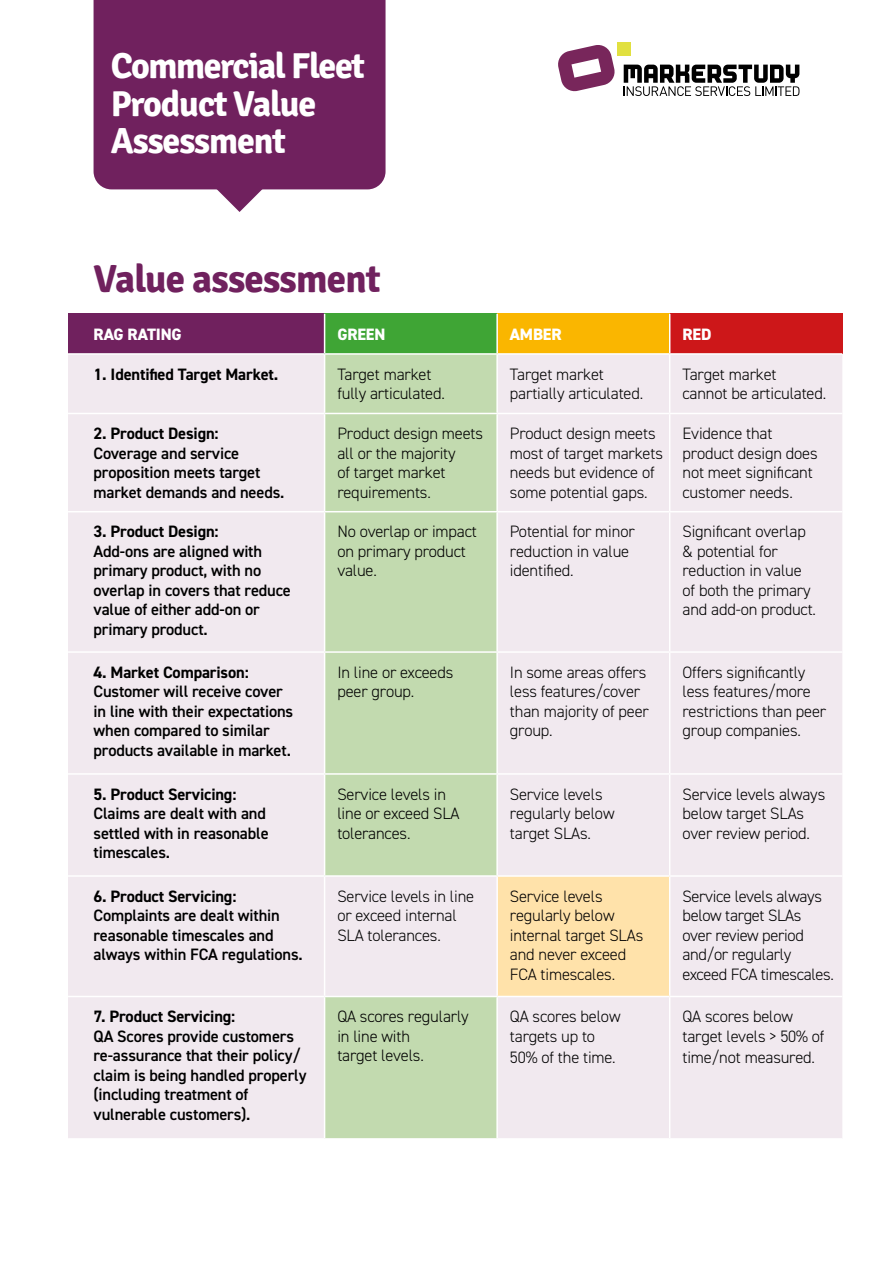
<style>
.page{position:relative;width:893px;height:1263px;background:#fff}
.page>*{position:absolute;margin:0;border:0;box-sizing:border-box;transform-origin:0 0}
.t1{font:700 39px "Signika";letter-spacing:-.02em;color:#70215e}
.t2{font:700 36px/37.5px "Signika";letter-spacing:-.035em;color:#fff}
.t3{font:300 16.5px/19.5px "DIN2014";letter-spacing:-.01em;color:#000}
.t4{font:600 16.5px/19.5px "DIN2014";letter-spacing:-.01em;color:#000}
.t5{font:700 16.5px "DIN2014";letter-spacing:-.01em;color:#000}
.t6{font:800 16.5px "DIN2014";letter-spacing:-.01em;color:#fff}
.s1{font-weight:700}
</style>
<div class="page">
<div style="left:94px;top:0;width:292px;height:189px;background:#70215e"></div>
<svg style="left:215px;top:164px;width:49px;height:48px"></svg>
<svg style="left:558px;top:45px;width:57px;height:47px"></svg>
<div style="left:617px;top:42px;width:14px;height:14px;background:#e1e040"></div>
<svg style="left:624px;top:65px;width:175px;height:31px"></svg>
<div style="left:68px;top:314px;width:257px;height:40px;background:#70215e"></div>
<div style="left:325px;top:314px;width:172px;height:40px;background:#3fa535"></div>
<div style="left:497px;top:314px;width:173px;height:40px;background:#fab600"></div>
<div style="left:670px;top:314px;width:172px;height:40px;background:#cd1719"></div>
<div style="left:68px;top:355px;width:774px;height:783px;background:#f1e9ef"></div>
<svg style="left:325px;top:355px;width:171px;height:783px;background:#c9dcb9"></svg>
<div style="left:497px;top:876px;width:173px;height:120px;background:#ffe2aa"></div>
<hr style="left:324px;top:314px;width:1px;height:39px;background:#fff">
<hr style="left:496px;top:314px;width:2px;height:39px;background:#fff">
<hr style="left:669px;top:314px;width:1px;height:39px;background:#fff">
<hr style="left:68px;top:353px;width:257px;height:2px;background:#fff">
<hr style="left:325px;top:353px;width:172px;height:2px;background:#fff">
<hr style="left:324px;top:355px;width:1px;height:58px;background:#fff">
<hr style="left:497px;top:353px;width:173px;height:2px;background:#fff">
<hr style="left:496px;top:355px;width:2px;height:58px;background:#fff">
<hr style="left:670px;top:353px;width:172px;height:2px;background:#fff">
<hr style="left:669px;top:355px;width:1px;height:58px;background:#fff">
<hr style="left:68px;top:413px;width:257px;height:1px;background:#fff">
<hr style="left:325px;top:413px;width:172px;height:1px;background:#fff">
<hr style="left:324px;top:414px;width:1px;height:97px;background:#fff">
<hr style="left:497px;top:413px;width:173px;height:1px;background:#fff">
<hr style="left:496px;top:414px;width:2px;height:97px;background:#fff">
<hr style="left:670px;top:413px;width:172px;height:1px;background:#fff">
<hr style="left:669px;top:414px;width:1px;height:97px;background:#fff">
<hr style="left:68px;top:511px;width:257px;height:1px;background:#fff">
<hr style="left:325px;top:511px;width:172px;height:1px;background:#fff">
<hr style="left:324px;top:512px;width:1px;height:139px;background:#fff">
<hr style="left:497px;top:511px;width:173px;height:1px;background:#fff">
<hr style="left:496px;top:512px;width:2px;height:139px;background:#fff">
<hr style="left:670px;top:511px;width:172px;height:1px;background:#fff">
<hr style="left:669px;top:512px;width:1px;height:139px;background:#fff">
<hr style="left:68px;top:651px;width:257px;height:2px;background:#fff">
<hr style="left:325px;top:651px;width:172px;height:2px;background:#fff">
<hr style="left:324px;top:653px;width:1px;height:120px;background:#fff">
<hr style="left:497px;top:651px;width:173px;height:2px;background:#fff">
<hr style="left:496px;top:653px;width:2px;height:120px;background:#fff">
<hr style="left:670px;top:651px;width:172px;height:2px;background:#fff">
<hr style="left:669px;top:653px;width:1px;height:120px;background:#fff">
<hr style="left:68px;top:773px;width:257px;height:2px;background:#fff">
<hr style="left:325px;top:773px;width:172px;height:2px;background:#fff">
<hr style="left:324px;top:775px;width:1px;height:100px;background:#fff">
<hr style="left:497px;top:773px;width:173px;height:2px;background:#fff">
<hr style="left:496px;top:775px;width:2px;height:100px;background:#fff">
<hr style="left:670px;top:773px;width:172px;height:2px;background:#fff">
<hr style="left:669px;top:775px;width:1px;height:100px;background:#fff">
<hr style="left:68px;top:875px;width:257px;height:2px;background:#fff">
<hr style="left:325px;top:875px;width:172px;height:2px;background:#fff">
<hr style="left:324px;top:877px;width:1px;height:119px;background:#fff">
<hr style="left:497px;top:875px;width:173px;height:2px;background:#fff">
<hr style="left:496px;top:877px;width:2px;height:119px;background:#fff">
<hr style="left:670px;top:875px;width:172px;height:2px;background:#fff">
<hr style="left:669px;top:877px;width:1px;height:119px;background:#fff">
<hr style="left:68px;top:996px;width:257px;height:1px;background:#fff">
<hr style="left:325px;top:996px;width:172px;height:1px;background:#fff">
<hr style="left:324px;top:997px;width:1px;height:141px;background:#fff">
<hr style="left:497px;top:996px;width:173px;height:1px;background:#fff">
<hr style="left:496px;top:997px;width:2px;height:141px;background:#fff">
<hr style="left:670px;top:996px;width:172px;height:1px;background:#fff">
<hr style="left:669px;top:997px;width:1px;height:141px;background:#fff">
<h2 class="t2" style="left:111px;top:48px;width:256px">Commercial Fleet<br>Product Value<br>Assessment</h2>
<p class="t1" style="left:94px;top:255px;width:289px">Value assessment</p>
<p class="t6" style="left:94px;top:324px;width:90px">RAG RATING</p>
<p class="t6" style="left:337px;top:324px;width:49px">GREEN</p>
<p class="t6" style="left:510px;top:324px;width:53px">AMBER</p>
<p class="t6" style="left:682px;top:324px;width:31px">RED</p>
<p class="t5" style="left:94px;top:363px;width:186px">1. Identified Target Market.</p>
<p class="t3" style="left:337px;top:364px;width:109px">Target market fully articulated.</p>
<p class="t3" style="left:510px;top:364px;width:135px">Target market partially articulated.</p>
<p class="t3" style="left:682px;top:364px;width:145px">Target market<br>cannot be articulated.</p>
<p class="t4" style="left:94px;top:423px;width:192px"><span class="s1">2. Product Design:<br></span>Coverage and service proposition meets target market demands and needs.</p>
<p class="t3" style="left:337px;top:424px;width:147px">Product design meets all or the majority<br>of target market requirements.</p>
<p class="t3" style="left:510px;top:424px;width:155px">Product design meets most of target markets needs but evidence of some potential gaps.</p>
<p class="t3" style="left:682px;top:424px;width:137px">Evidence that product design does not meet significant customer needs.</p>
<p class="t4" style="left:94px;top:521px;width:199px"><span class="s1">3. Product Design:<br></span>Add-ons are aligned with primary product, with no overlap in covers that reduce value of either add-on or primary product.</p>
<p class="t3" style="left:337px;top:522px;width:141px">No overlap or impact on primary product value.</p>
<p class="t3" style="left:510px;top:522px;width:126px">Potential for minor reduction in value identified.</p>
<p class="t3" style="left:682px;top:522px;width:135px">Significant overlap &amp; potential for reduction in value of both the primary and add-on product.</p>
<p class="t4" style="left:94px;top:662px;width:201px"><span class="s1">4. Market Comparison:<br></span>Customer will receive cover in line with their expectations when compared to similar products available in market.</p>
<p class="t3" style="left:337px;top:662px;width:118px">In line or exceeds peer group.</p>
<p class="t3" style="left:510px;top:662px;width:141px">In some areas offers less features/cover than majority of peer group.</p>
<p class="t3" style="left:682px;top:662px;width:145px">Offers significantly less features/more restrictions than peer group companies.</p>
<p class="t4" style="left:94px;top:784px;width:177px"><span class="s1">5. Product Servicing:<br></span>Claims are dealt with and settled with in reasonable timescales.</p>
<p class="t3" style="left:337px;top:784px;width:124px">Service levels in line or exceed SLA tolerances.</p>
<p class="t3" style="left:510px;top:784px;width:106px">Service levels regularly below target SLAs.</p>
<p class="t3" style="left:682px;top:784px;width:144px">Service levels always below target SLAs over review period.</p>
<p class="t4" style="left:94px;top:886px;width:211px"><span class="s1">6. Product Servicing:<br></span>Complaints are dealt within reasonable timescales and always within FCA regulations.</p>
<p class="t3" style="left:337px;top:886px;width:138px">Service levels in line or exceed internal<br>SLA tolerances.</p>
<p class="t3" style="left:510px;top:886px;width:135px">Service levels regularly below internal target SLAs and never exceed<br>FCA timescales.</p>
<p class="t3" style="left:682px;top:886px;width:153px">Service levels always below target SLAs over review period and/or regularly exceed FCA timescales.</p>
<p class="t4" style="left:94px;top:1006px;width:214px"><span class="s1">7. Product Servicing:<br></span>QA Scores provide customers re-assurance that their policy/ claim is being handled properly (including treatment of vulnerable customers).</p>
<p class="t3" style="left:337px;top:1007px;width:133px">QA scores regularly in line with<br>target levels.</p>
<p class="t3" style="left:510px;top:1007px;width:112px">QA scores below targets up to</p>
<p class="t3" style="left:682px;top:1007px;width:144px">QA scores below target levels &gt; 50% of</p>
<p class="t3" style="left:682px;top:1047px;width:134px">time/not measured.</p>
<p class="t3" style="left:510px;top:1047px;width:107px">50% of the time.</p>
</div>
